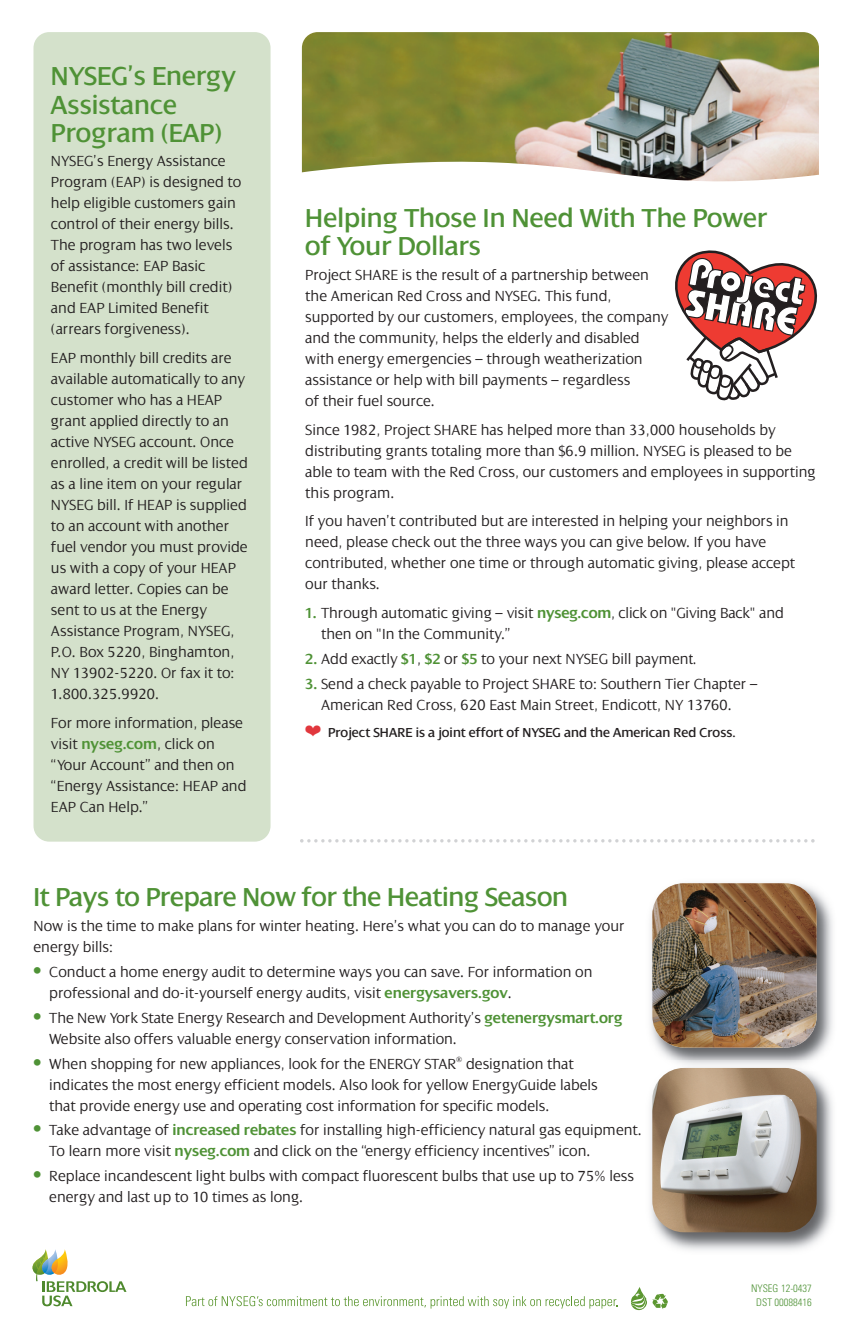
<style>
.page{position:relative;width:851px;height:1340px;background:#fff}
.page>*{position:absolute;margin:0;border:0;box-sizing:border-box;transform-origin:0 0}
.t1{font:28px/28px "Dialog";color:#4f9236}
.t2{font:300 15.75px/21px "Dialog";color:#231f20}
.t3{font:14px "Dialog";color:#231f20}
.t4{font:300 condensed 10.5px/14px "Univers";color:#4f9236;text-align:center}
.s1{font-weight:600;color:#4f9236}
.s2{font-weight:400;font-stretch:condensed}
.s3{color:#e1373d}
.s4{font-family:"Univers";font-weight:700;font-stretch:condensed;font-size:18.38px;color:#4f9236}
</style>
<div class="page">
<svg style="left:33px;top:1249px;width:93px;height:56px"></svg>
<svg style="left:631px;top:1287px;width:37px;height:22px"></svg>
<svg style="left:186px;top:1296px;width:431px;height:12px"></svg>
<img style="left:650px;top:883px;width:183px;height:368px">
<img style="left:652px;top:883px;width:164px;height:164px;border-radius:32px">
<img style="left:652px;top:1067px;width:164px;height:164px;border-radius:32px">
<svg style="left:300px;top:839px;width:514px;height:3px"></svg>
<img style="left:302px;top:32px;width:516px;height:167px;border-radius:16px">
<svg style="left:270px;top:148px;width:549px;height:95px"></svg>
<div style="left:276px;top:193px;width:559px;height:16px;background:#fff"></div>
<svg style="left:675px;top:250px;width:142px;height:151px"></svg>
<div style="left:33px;top:32px;width:237px;height:809px;background:#d4e1cb;border-radius:16px"></div>
<h1 class="t1" style="left:51px;top:62px;width:186px">NYSEG’s Energy<br>Assistance<br>Program (EAP)</h1>
<p class="t2" style="left:51px;top:150px;width:192px">NYSEG’s Energy Assistance<br>Program (EAP) is designed to help eligible customers gain control of their energy bills.<br>The program has two levels of assistance: EAP Basic<br>Benefit (monthly bill credit) and EAP Limited Benefit (arrears forgiveness).</p>
<p class="t2" style="left:51px;top:347px;width:198px">EAP monthly bill credits are available automatically to any customer who has a HEAP grant applied directly to an active NYSEG account. Once enrolled, a credit will be listed as a line item on your regular<br>NYSEG bill. If HEAP is supplied to an account with another fuel vendor you must provide us with a copy of your HEAP award letter. Copies can be sent to us at the Energy<br>Assistance Program, NYSEG,<br>P.O. Box 5220, Binghamton,<br>NY 13902-5220. Or fax it to:<br>1.800.325.9920.</p>
<p class="t2" style="left:51px;top:711px;width:197px">For more information, please visit <span class="s1">nyseg.com</span>, click on “Your Account” and then on “Energy Assistance: HEAP and<br>EAP Can Help.”</p>
<h1 class="t1" style="left:305px;top:203px;width:463px">Helping Those In Need With The Power of Your Dollars</h1>
<p class="t2" style="left:305px;top:264px;width:365px">Project SHARE is the result of a partnership between the American Red Cross and NYSEG. This fund, supported by our customers, employees, the company and the community, helps the elderly and disabled with energy emergencies – through weatherization assistance or help with bill payments – regardless<br>of their fuel source.</p>
<p class="t2" style="left:305px;top:418px;width:512px">Since 1982, Project SHARE has helped more than 33,000 households by distributing grants totaling more than $6.9 million. NYSEG is pleased to be able to team with the Red Cross, our customers and employees in supporting this program.</p>
<p class="t2" style="left:305px;top:510px;width:491px">If you haven’t contributed but are interested in helping your neighbors in need, please check out the three ways you can give below. If you have contributed, whether one time or through automatic giving, please accept our thanks.</p>
<p class="t2" style="left:321px;top:602px;width:464px;text-indent:-16px"><span class="s1">1.</span> Through automatic giving – visit <span class="s1">nyseg.com</span>, click on "Giving Back" and then on "In the Community.”</p>
<p class="t2" style="left:305px;top:647px;width:392px"><span class="s1">2.</span> Add exactly <span class="s1">$1</span>, <span class="s1">$2</span> or <span class="s1">$5</span> to your next NYSEG bill paymen<span class="s2">t.</span></p>
<p class="t2" style="left:321px;top:672px;width:438px;text-indent:-16px"><span class="s1">3.</span> Send a check payable to Project SHARE to: Southern Tier Chapter –<br>American Red Cross, 620 East Main Street, Endicott, NY 13760.</p>
<p class="t3" style="left:305px;top:724px;width:432px"><span class="s3">▪</span> Project SHARE is a joint effort of NYSEG and the American Red Cross.</p>
<h1 class="t1" style="left:33px;top:882px;width:536px">It Pays to Prepare Now for the Heating Season</h1>
<p class="t2" style="left:33px;top:914px;width:592px">Now is the time to make plans for winter heating. Here’s what you can do to manage your energy bills:</p>
<p class="t2" style="left:49px;top:960px;width:544px;text-indent:-16px"><span class="s4">•</span> Conduct a home energy audit to determine ways you can save. For information on professional and do-it-yourself energy audits, visit <span class="s1">energysavers.gov</span>.</p>
<p class="t2" style="left:49px;top:1006px;width:574px;text-indent:-16px"><span class="s4">•</span> The New York State Energy Research and Development Authority’s <span class="s1">getenergysmart.org<br></span>Website also offers valuable energy conservation information.</p>
<p class="t2" style="left:49px;top:1052px;width:550px;text-indent:-16px"><span class="s4">•</span> When shopping for new appliances, look for the ENERGY STAR<sup>®</sup> designation that indicates the most energy efficient models. Also look for yellow EnergyGuide labels that provide energy use and operating cost information for specific models.</p>
<p class="t2" style="left:49px;top:1119px;width:594px;text-indent:-16px"><span class="s4">•</span> Take advantage of <span class="s1">increased rebates</span> for installing high-efficiency natural gas equipment.<br>To learn more visit <span class="s1">nyseg.com</span> and click on the “energy efficiency incentives” icon.</p>
<p class="t2" style="left:49px;top:1164px;width:586px;text-indent:-16px"><span class="s4">•</span> Replace incandescent light bulbs with compact fluorescent bulbs that use up to 75% less energy and last up to 10 times as long.</p>
<p class="t4" style="left:751px;top:1281px;width:62px">NYSEG 12-0437<br>DST 00088416</p>
</div>
